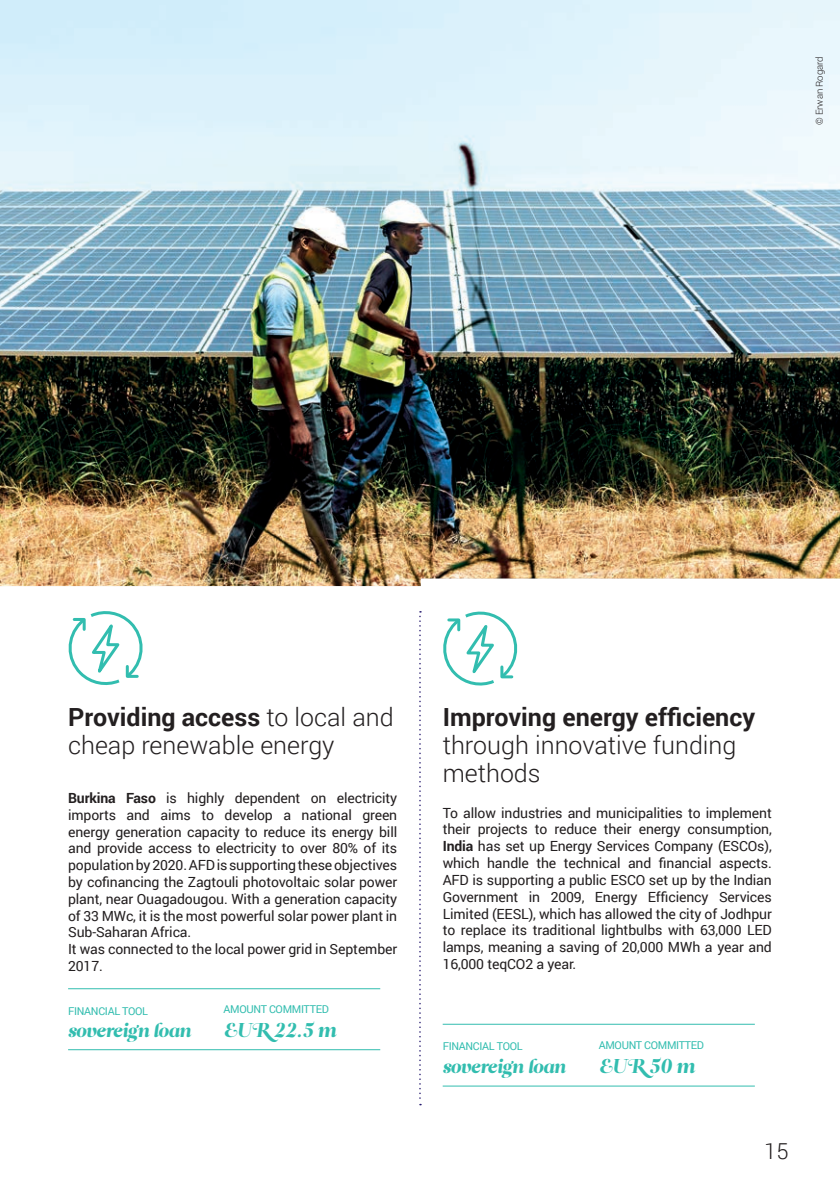
<style>
.page{position:relative;width:840px;height:1191px;background:#fff}
.page>*{position:absolute;margin:0;border:0;box-sizing:border-box;transform-origin:0 0}
.t1{font:300 25px/28px "Roboto";color:#231f20}
.t2{font:700 25px "Roboto";color:#231f20}
.t3{font:300 22px "Roboto";color:#231f20}
.t4{font:20px "Leitura Display Swashes";letter-spacing:-.01em;color:#32bdaf}
.t5{font:18.6px "Leitura Display Swashes";letter-spacing:-.01em;color:#32bdaf}
.t6{font:14px/16.8px "Roboto";letter-spacing:-.01em;color:#231f20;text-align:justify}
.t7{font:10.8px "Roboto";letter-spacing:-.03em;color:#32bdaf}
.t8{font:300 9.6px "Roboto";letter-spacing:-.01em;color:#231f20}
.s1{font-weight:700}
</style>
<div class="page">
<svg style="left:443px;top:611px;width:75px;height:75px"></svg>
<svg style="left:68px;top:611px;width:75px;height:74px"></svg>
<svg style="left:419px;top:611px;width:2px;height:494px"></svg>
<hr style="left:442px;top:1023px;width:312px;height:1px;background:#32bdaf">
<hr style="left:68px;top:988px;width:312px;height:1px;background:#32bdaf">
<hr style="left:442px;top:1085px;width:312px;height:1px;background:#32bdaf">
<hr style="left:68px;top:1049px;width:312px;height:1px;background:#32bdaf">
<img style="left:0;top:0;width:839px;height:586px">
<p class="t8" style="left:812px;top:125px;width:70px;rotate:-90deg">© Erwan Rogard</p>
<h1 class="t1" style="left:68px;top:702px;width:327px"><span class="s1">Providing access</span> to local and cheap renewable energy</h1>
<p class="t6" style="left:68px;top:789px;width:330px;text-align:left"><span class="s1">Burkina Faso</span> is highly dependent on electricity imports and aims to develop a national green energy generation capacity to reduce its energy bill and provide access to electricity to over 80% of its population by 2020. AFD is supporting these objectives by cofinancing the Zagtouli photovoltaic solar power plant, near Ouagadougou. With a generation capacity of 33 MWc, it is the most powerful solar power plant in Sub-Saharan Africa.<br>It was connected to the local power grid in September 2017.</p>
<p class="t7" style="left:223px;top:1002px;width:107px">AMOUNT COMMITTED</p>
<h3 class="t4" style="left:223px;top:1018px;width:114px">EUR 22.5 m</h3>
<p class="t7" style="left:68px;top:1003px;width:81px">FINANCIAL TOOL</p>
<h3 class="t5" style="left:68px;top:1019px;width:124px">sovereign loan</h3>
<h1 class="t2" style="left:442px;top:699px;width:314px">Improving energy efficiency</h1>
<h1 class="t1" style="left:442px;top:730px;width:295px">through innovative funding methods</h1>
<p class="t6" style="left:442px;top:803px;width:330px">To allow industries and municipalities to implement their projects to reduce their energy consumption, <span class="s1">India</span> has set up Energy Services Company (ESCOs), which handle the technical and financial aspects.<br>AFD is supporting a public ESCO set up by the Indian Government in 2009, Energy Efficiency Services Limited (EESL), which has allowed the city of Jodhpur to replace its traditional lightbulbs with 63,000 LED lamps, meaning a saving of 20,000 MWh a year and 16,000 teqCO2 a year.</p>
<p class="t7" style="left:442px;top:1039px;width:81px">FINANCIAL TOOL</p>
<h3 class="t5" style="left:442px;top:1055px;width:124px">sovereign loan</h3>
<p class="t7" style="left:598px;top:1037px;width:107px">AMOUNT COMMITTED</p>
<h3 class="t4" style="left:598px;top:1054px;width:97px">EUR 50 m</h3>
<h2 class="t3" style="left:763px;top:1136px;width:26px">15</h2>
</div>
